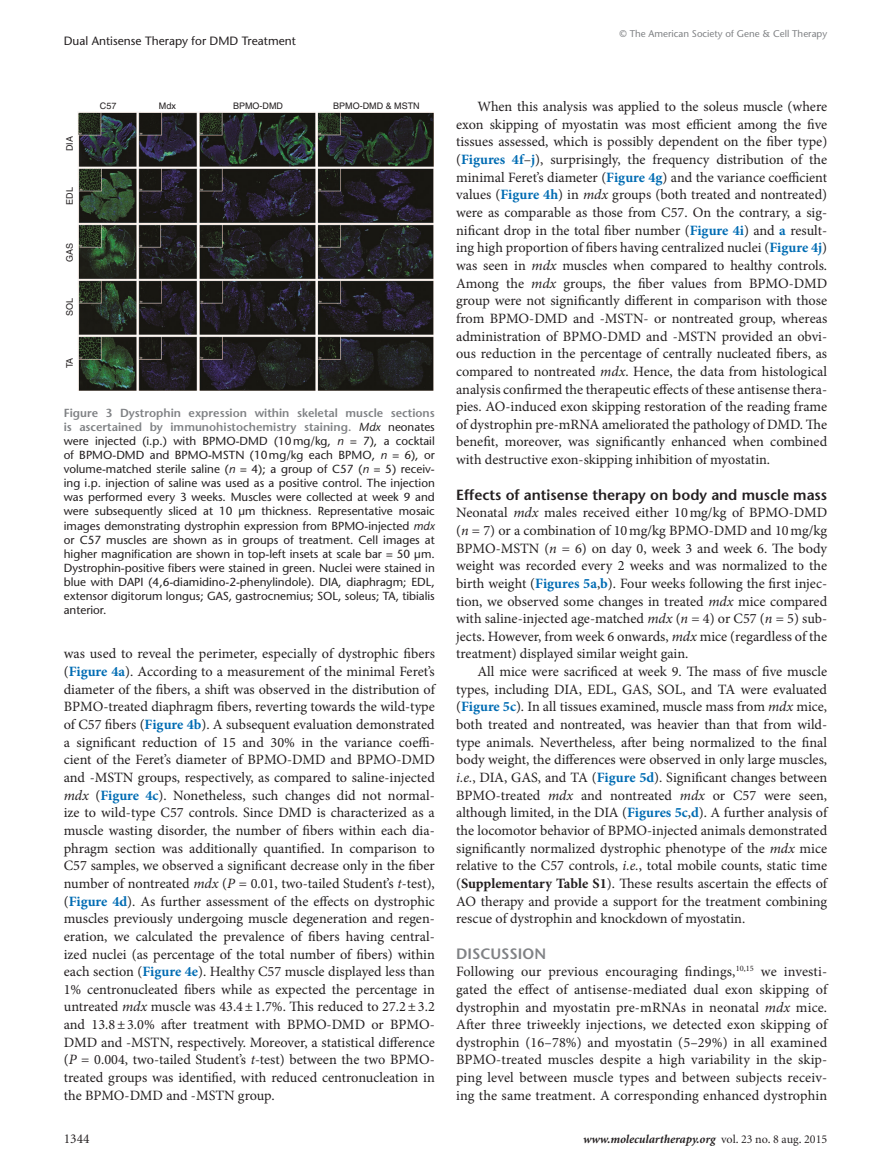
<style>
.page{position:relative;width:891px;height:1175px;background:#fff}
.page>*{position:absolute;margin:0;border:0;box-sizing:border-box;transform-origin:0 0}
.t1{font:600 15px "ITC Stone Sans";color:#808285}
.t2{font:600 14.7px "ITC Stone Sans";color:#231f20}
.t3{font:14.25px/17.7px "Minion Pro";color:#231f20;text-align:justify}
.t4{font:13.5px "Minion";color:#231f20}
.t5{font:italic 700 12px "Minion";color:#231f20}
.t6{font:12px "Stone Sans";color:#231f20}
.t7{font:11.7px/14.1px "Stone Sans";color:#231f20;text-align:justify}
.t8{font:600 11.7px/14.1px "ITC Stone Sans";color:#808285}
.t9{font:9.75px "Stone Sans";color:#808285}
.t10{font:9px "Helvetica";color:#231f20}
.s1{font-family:"Stone Sans";font-weight:400;font-style:italic;color:#231f20}
.s2{font-family:"Stone Sans";font-weight:400;color:#231f20}
.s3{font-style:italic}
.s4{font-weight:700;color:#006cb3}
.s5{font-weight:700}
.s6{font-weight:400;font-style:normal}
</style>
<div class="page">
<img style="left:77px;top:112px;width:356px;height:278px">
<p class="t6" style="left:64px;top:34px;width:234px">Dual Antisense Therapy for DMD Treatment</p>
<p class="t9" style="left:620px;top:28px;width:209px">© The American Society of Gene &amp; Cell Therapy</p>
<p class="t10" style="left:65px;top:151px;width:17px;rotate:-90deg">DIA</p>
<p class="t10" style="left:65px;top:205px;width:19px;rotate:-90deg">EDL</p>
<p class="t10" style="left:65px;top:262px;width:21px;rotate:-90deg">GAS</p>
<p class="t10" style="left:65px;top:316px;width:20px;rotate:-90deg">SOL</p>
<p class="t10" style="left:65px;top:368px;width:12px;rotate:-90deg">TA</p>
<p class="t10" style="left:100px;top:101px;width:18px">C57</p>
<p class="t10" style="left:159px;top:101px;width:19px">Mdx</p>
<p class="t10" style="left:233px;top:101px;width:51px">BPMO-DMD</p>
<p class="t10" style="left:333px;top:101px;width:88px">BPMO-DMD &amp; MSTN</p>
<p class="t8" style="left:64px;top:406px;width:373px">Figure 3 Dystrophin expression within skeletal muscle sections is ascertained by immunohistochemistry staining. <span class="s1">Mdx</span> <span class="s2">neonates</span></p>
<p class="t7" style="left:64px;top:434px;width:373px">were injected (i.p.) with BPMO-DMD (10mg/kg, <span class="s3">n</span> = 7), a cocktail of BPMO-DMD and BPMO-MSTN (10mg/kg each BPMO, <span class="s3">n</span> = 6), or volume-matched sterile saline (<span class="s3">n</span> = 4); a group of C57 (<span class="s3">n</span> = 5) receiv&shy;ing i.p. injection of saline was used as a positive control. The injection was performed every 3 weeks. Muscles were collected at week 9 and were subsequently sliced at 10 µm thickness. Representative mosaic images demonstrating dystrophin expression from BPMO-injected <span class="s3">mdx </span>or C57 muscles are shown as in groups of treatment. Cell images at higher magnification are shown in top-left insets at scale bar = 50 µm.<br>Dystrophin-positive fibers were stained in green. Nuclei were stained in blue with DAPI (4,6-diamidino-2-phenylindole). DIA, diaphragm; EDL, extensor digitorum longus; GAS, gastrocnemius; SOL, soleus; TA, tibialis anterior.</p>
<p class="t3" style="left:64px;top:645px;width:373px">was used to reveal the perimeter, especially of dystrophic fibers (<span class="s4">Figure 4a</span>). According to a measurement of the minimal Feret’s diameter of the fibers, a shift was observed in the distribution of BPMO-treated diaphragm fibers, reverting towards the wild-type of C57 fibers (<span class="s4">Figure 4b</span>). A subsequent evaluation demonstrated a significant reduction of 15 and 30% in the variance coeffi&shy;cient of the Feret’s diameter of BPMO-DMD and BPMO-DMD and -MSTN groups, respectively, as compared to saline-injected <span class="s3">mdx</span> (<span class="s4">Figure 4c</span>). Nonetheless, such changes did not normal&shy;ize to wild-type C57 controls. Since DMD is characterized as a muscle wasting disorder, the number of fibers within each dia&shy;phragm section was additionally quantified. In comparison to C57 samples, we observed a significant decrease only in the fiber number of nontreated <span class="s3">mdx</span> (<span class="s3">P</span> = 0.01, two-tailed Student’s <span class="s3">t</span>-test), (<span class="s4">Figure 4d</span>). As further assessment of the effects on dystrophic muscles previously undergoing muscle degeneration and regen&shy;eration, we calculated the prevalence of fibers having central&shy;ized nuclei (as percentage of the total number of fibers) within each section (<span class="s4">Figure 4e</span>). Healthy C57 muscle displayed less than 1% centronucleated fibers while as expected the percentage in untreated <span class="s3">mdx</span> muscle was 43.4±1.7%. This reduced to 27.2±3.2 and 13.8±3.0% after treatment with BPMO-DMD or BPMO-DMD and -MSTN, respectively. Moreover, a statistical difference (<span class="s3">P</span> = 0.004, two-tailed Student’s <span class="s3">t-</span>test) between the two BPMO&shy;treated groups was identified, with reduced centronucleation in the BPMO-DMD and -MSTN group.</p>
<p class="t3" style="left:456px;top:98px;width:373px;text-indent:21px">When this analysis was applied to the soleus muscle (where exon skipping of myostatin was most efficient among the five tissues assessed, which is possibly dependent on the fiber type) (<span class="s4">Figures 4f</span>–<span class="s4">j</span>), surprisingly, the frequency distribution of the minimal Feret’s diameter (<span class="s4">Figure 4g</span>) and the variance coefficient values (<span class="s4">Figure 4h</span>) in <span class="s3">mdx</span> groups (both treated and nontreated) were as comparable as those from C57. On the contrary, a sig&shy;nificant drop in the total fiber number (<span class="s4">Figure 4i</span>) and <span class="s4">a</span> result&shy;ing high proportion of fibers having centralized nuclei (<span class="s4">Figure 4j</span>) was seen in <span class="s3">mdx</span> muscles when compared to healthy controls.<br>Among the <span class="s3">mdx</span> groups, the fiber values from BPMO-DMD group were not significantly different in comparison with those from BPMO-DMD and -MSTN- or nontreated group, whereas administration of BPMO-DMD and -MSTN provided an obvi&shy;ous reduction in the percentage of centrally nucleated fibers, as compared to nontreated <span class="s3">mdx</span>. Hence, the data from histological analysis confirmed the therapeutic effects of these antisense thera&shy;pies. AO-induced exon skipping restoration of the reading frame of dystrophin pre-mRNA ameliorated the pathology of DMD. The benefit, moreover, was significantly enhanced when combined with destructive exon-skipping inhibition of myostatin.</p>
<p class="t2" style="left:456px;top:485px;width:373px">Effects of antisense therapy on body and muscle mass</p>
<p class="t3" style="left:456px;top:504px;width:373px">Neonatal <span class="s3">mdx</span> males received either 10mg/kg of BPMO-DMD (<span class="s3">n</span> = 7) or a combination of 10mg/kg BPMO-DMD and 10mg/kg BPMO-MSTN (<span class="s3">n</span> = 6) on day 0, week 3 and week 6. The body weight was recorded every 2 weeks and was normalized to the birth weight (<span class="s4">Figures 5a</span>,<span class="s4">b</span>). Four weeks following the first injec&shy;tion, we observed some changes in treated <span class="s3">mdx</span> mice compared with saline-injected age-matched <span class="s3">mdx</span> (<span class="s3">n</span> = 4) or C57 (<span class="s3">n</span> = 5) sub&shy;jects. However, from week 6 onwards, <span class="s3">mdx</span> mice (regardless of the treatment) displayed similar weight gain.</p>
<p class="t3" style="left:456px;top:662px;width:373px;text-indent:21px">All mice were sacrificed at week 9. The mass of five muscle types, including DIA, EDL, GAS, SOL, and TA were evaluated (<span class="s4">Figure 5c</span>). In all tissues examined, muscle mass from <span class="s3">mdx</span> mice, both treated and nontreated, was heavier than that from wild&shy;type animals. Nevertheless, after being normalized to the final body weight, the differences were observed in only large muscles, <span class="s3">i.e.</span>, DIA, GAS, and TA (<span class="s4">Figure 5d</span>). Significant changes between BPMO-treated <span class="s3">mdx</span> and nontreated <span class="s3">mdx</span> or C57 were seen, although limited, in the DIA (<span class="s4">Figures 5c</span>,<span class="s4">d</span>). A further analysis of the locomotor behavior of BPMO-injected animals demonstrated significantly normalized dystrophic phenotype of the <span class="s3">mdx</span> mice relative to the C57 controls, <span class="s3">i.e.</span>, total mobile counts, static time (<span class="s5">Supplementary Table S1</span>). These results ascertain the effects of AO therapy and provide a support for the treatment combining rescue of dystrophin and knockdown of myostatin.</p>
<p class="t1" style="left:456px;top:944px;width:91px">DISCUSSION</p>
<p class="t3" style="left:456px;top:962px;width:373px">Following our previous encouraging findings,<sup>10,15</sup> we investi&shy;gated the effect of antisense-mediated dual exon skipping of dystrophin and myostatin pre-mRNAs in neonatal <span class="s3">mdx</span> mice.<br>After three triweekly injections, we detected exon skipping of dystrophin (16–78%) and myostatin (5–29%) in all examined BPMO-treated muscles despite a high variability in the skip&shy;ping level between muscle types and between subjects receiv&shy;ing the same treatment. A corresponding enhanced dystrophin</p>
<p class="t4" style="left:64px;top:1132px;width:27px">1344</p>
<p class="t5" style="left:583px;top:1133px;width:246px">www.moleculartherapy.org <span class="s6">vol. 23 no. 8 aug. 2015</span></p>
</div>
